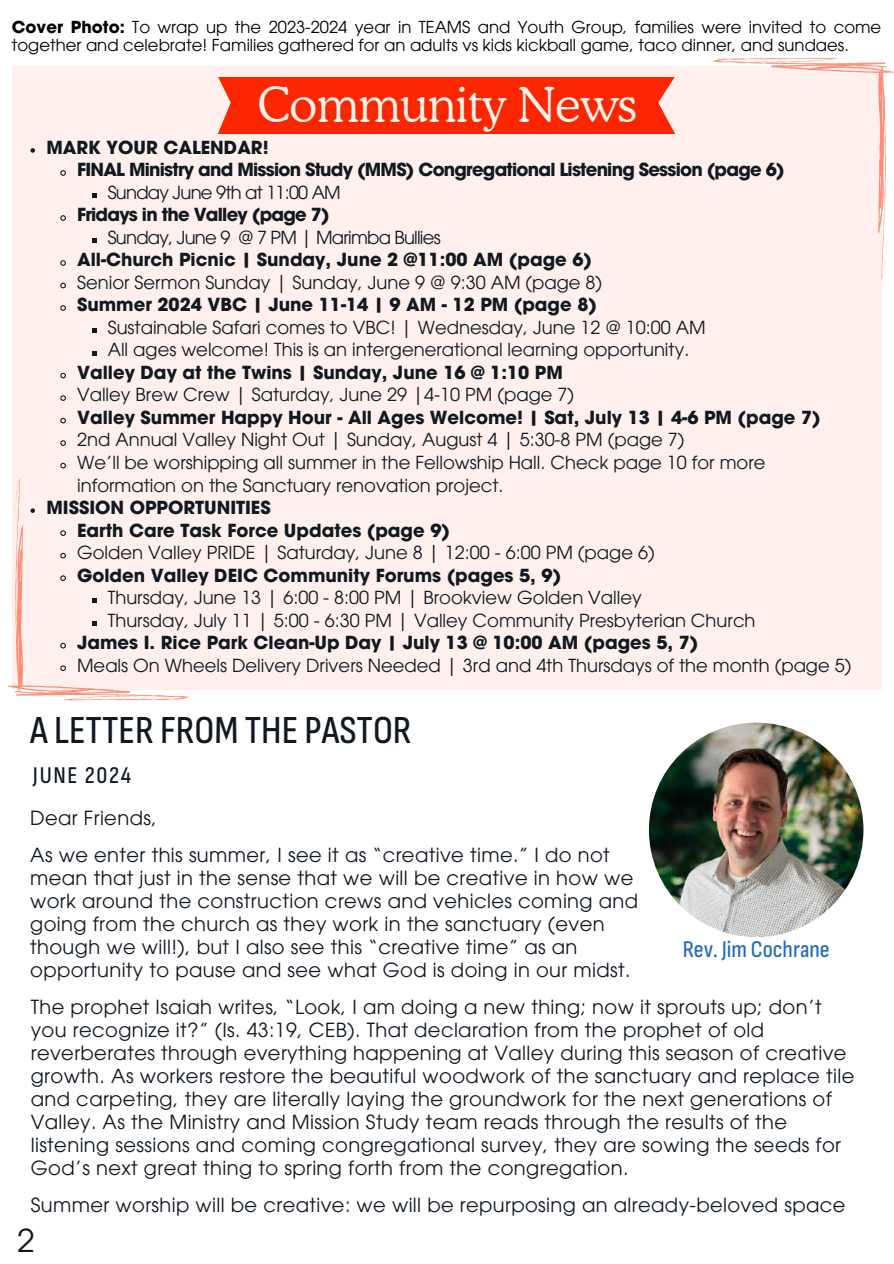
<style>
.page{position:relative;width:894px;height:1264px;background:#fff}
.page>*{position:absolute;margin:0;border:0;box-sizing:border-box;transform-origin:0 0}
.t1{font:300 48px "Cooper BT";color:#f5f2ed}
.t2{font:500 39.75px "Sofia Sans Condensed";color:#101820}
.t3{font:31.5px "ITC Avant Garde Pro";color:#101820}
.t4{font:500 24px "Sofia Sans Condensed";color:#246bb8}
.t5{font:500 24px "Sofia Sans Condensed";letter-spacing:.07em;color:#101820}
.t6{font:19.5px/23px "ITC Avant Garde Pro";letter-spacing:.02em;color:#101820}
.t7{font:18px/22.5px "ITC Avant Garde Pro";color:#101820}
.t8{font:700 18px/22.5px "ITC Avant Garde Pro";color:#101820}
.t9{font:700 18px/22.5px "ITC Avant Garde Pro";letter-spacing:-.04em;color:#101820}
.t10{font:18px "ITC Avant Garde Pro";letter-spacing:-.04em;color:#101820}
.t11{font:16.5px/18px "ITC Avant Garde Pro";color:#000}
.s1{font-weight:700}
</style>
<div class="page">
<div style="left:12px;top:66px;width:869px;height:623px;background:#fff0ed"></div>
<svg style="left:30px;top:148px;width:5px;height:5px"></svg>
<svg style="left:60px;top:170px;width:6px;height:6px"></svg>
<svg style="left:92px;top:193px;width:5px;height:5px"></svg>
<svg style="left:60px;top:215px;width:6px;height:6px"></svg>
<svg style="left:92px;top:238px;width:5px;height:5px"></svg>
<svg style="left:60px;top:260px;width:6px;height:6px"></svg>
<svg style="left:60px;top:282px;width:6px;height:7px"></svg>
<svg style="left:60px;top:305px;width:6px;height:6px"></svg>
<svg style="left:92px;top:328px;width:5px;height:5px"></svg>
<svg style="left:92px;top:351px;width:5px;height:4px"></svg>
<svg style="left:60px;top:372px;width:6px;height:7px"></svg>
<svg style="left:60px;top:395px;width:6px;height:6px"></svg>
<svg style="left:60px;top:417px;width:6px;height:7px"></svg>
<svg style="left:60px;top:440px;width:6px;height:6px"></svg>
<svg style="left:60px;top:462px;width:6px;height:7px"></svg>
<svg style="left:8px;top:479px;width:182px;height:221px"></svg>
<svg style="left:712px;top:58px;width:181px;height:221px"></svg>
<div style="left:217px;top:77px;width:459px;height:57px;background:#fc2600"></div>
<img style="left:648px;top:722px;width:215px;height:215px;border-radius:50%">
<p class="t11" style="left:12px;top:18px;width:870px"><span class="s1">Cover Photo:</span> To wrap up the 2023-2024 year in TEAMS and Youth Group, families were invited to come together and celebrate! Families gathered for an adults vs kids kickball game, taco dinner, and sundaes.</p>
<h1 class="t1" style="left:257px;top:75px;width:380px">Community News</h1>
<p class="t9" style="left:77px;top:136px;width:709px;text-indent:-31px">MARK YOUR CALENDAR!<br>FINAL Ministry and Mission Study (MMS) Congregational Listening Session (page 6)</p>
<p class="t10" style="left:108px;top:181px;width:234px">Sunday June 9th at 11:00 AM</p>
<p class="t9" style="left:77px;top:203px;width:254px">Fridays in the Valley (page 7)</p>
<p class="t10" style="left:108px;top:226px;width:334px">Sunday, June 9 @ 7 PM | Marimba Bullies</p>
<p class="t8" style="left:77px;top:248px;width:516px">All-Church Picnic | Sunday, June 2 @11:00 AM (page 6)</p>
<p class="t7" style="left:77px;top:271px;width:526px">Senior Sermon Sunday | Sunday, June 9 @ 9:30 AM (page 8)</p>
<p class="t8" style="left:77px;top:293px;width:521px">Summer 2024 VBC | June 11-14 | 9 AM - 12 PM (page 8)</p>
<p class="t7" style="left:108px;top:316px;width:599px">Sustainable Safari comes to VBC! | Wednesday, June 12 @ 10:00 AM<br>All ages welcome! This is an intergenerational learning opportunity.</p>
<p class="t8" style="left:77px;top:361px;width:487px">Valley Day at the Twins | Sunday, June 16 @ 1:10 PM</p>
<p class="t7" style="left:77px;top:383px;width:498px">Valley Brew Crew | Saturday, June 29 |4-10 PM (page 7)</p>
<p class="t8" style="left:77px;top:406px;width:744px">Valley Summer Happy Hour - All Ages Welcome! | Sat, July 13 | 4-6 PM (page 7)</p>
<p class="t7" style="left:77px;top:428px;width:689px">2nd Annual Valley Night Out | Sunday, August 4 | 5:30-8 PM (page 7)<br>We’ll be worshipping all summer in the Fellowship Hall. Check page 10 for more information on the Sanctuary renovation project.</p>
<p class="t8" style="left:77px;top:496px;width:374px;text-indent:-31px">MISSION OPPORTUNITIES<br>Earth Care Task Force Updates (page 9)</p>
<p class="t7" style="left:77px;top:541px;width:579px">Golden Valley PRIDE | Saturday, June 8 | 12:00 - 6:00 PM (page 6)</p>
<p class="t8" style="left:77px;top:563px;width:485px">Golden Valley DEIC Community Forums (pages 5, 9)</p>
<p class="t7" style="left:108px;top:586px;width:649px">Thursday, June 13 | 6:00 - 8:00 PM | Brookview Golden Valley<br>Thursday, July 11 | 5:00 - 6:30 PM | Valley Community Presbyterian Church</p>
<p class="t8" style="left:77px;top:631px;width:622px">James I. Rice Park Clean-Up Day | July 13 @ 10:00 AM (pages 5, 7)</p>
<p class="t7" style="left:77px;top:653px;width:775px">Meals On Wheels Delivery Drivers Needed | 3rd and 4th Thursdays of the month (page 5)</p>
<h2 class="t2" style="left:30px;top:707px;width:383px">A LETTER FROM THE PASTOR</h2>
<p class="t5" style="left:33px;top:761px;width:100px">JUNE 2024</p>
<p class="t6" style="left:30px;top:798px;width:581px;line-height:37px">Dear Friends,<br>As we enter this summer, I see it as “creative time.” I do not</p>
<p class="t6" style="left:30px;top:865px;width:609px">mean that just in the sense that we will be creative in how we work around the construction crews and vehicles coming and going from the church as they work in the sanctuary (even though we will!), but I also see this “creative time” as an opportunity to pause and see what God is doing in our midst.</p>
<p class="t4" style="left:682px;top:936px;width:148px">Rev. Jim Cochrane</p>
<p class="t6" style="left:31px;top:994px;width:824px">The prophet Isaiah writes, “Look, I am doing a new thing; now it sprouts up; don’t you recognize it?” (Is. 43:19, CEB). That declaration from the prophet of old reverberates through everything happening at Valley during this season of creative growth. As workers restore the beautiful woodwork of the sanctuary and replace tile and carpeting, they are literally laying the groundwork for the next generations of Valley. As the Ministry and Mission Study team reads through the results of the listening sessions and coming congregational survey, they are sowing the seeds for God’s next great thing to spring forth from the congregation.</p>
<p class="t6" style="left:31px;top:1192px;width:815px">Summer worship will be creative: we will be repurposing an already-beloved space</p>
<h3 class="t3" style="left:17px;top:1220px;width:19px">2</h3>
</div>
